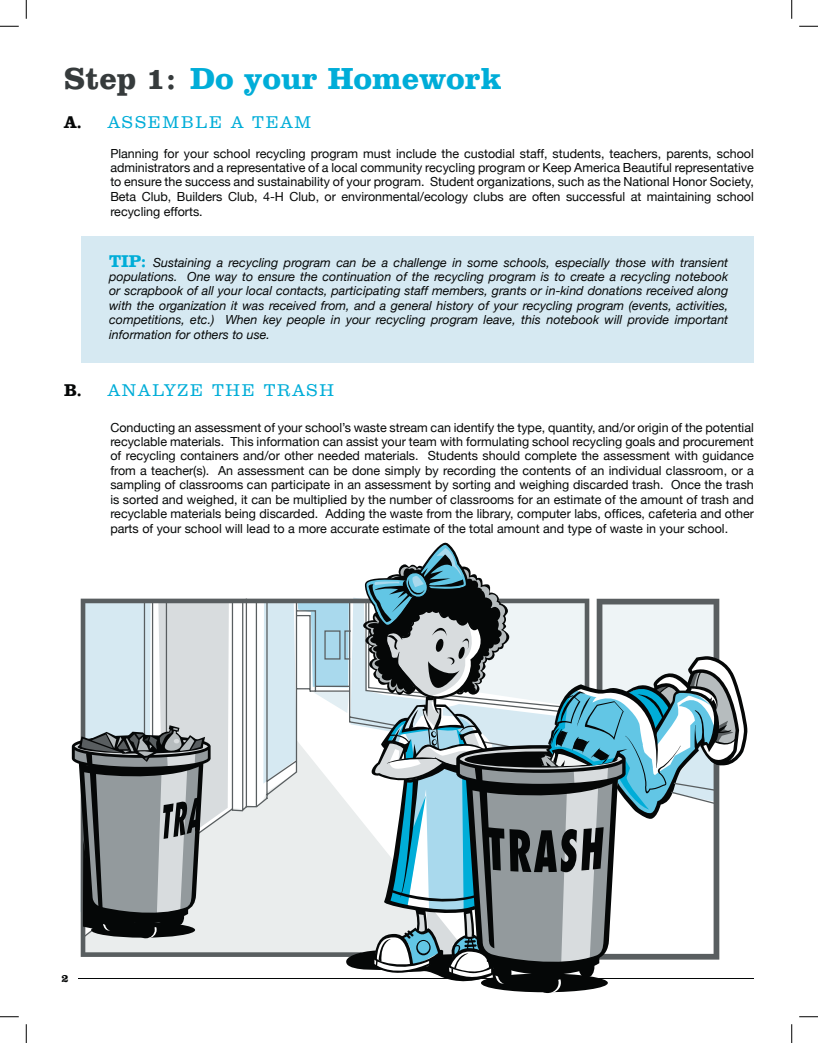
<style>
.page{position:relative;width:818px;height:1043px;background:#fff}
.page>*{position:absolute;margin:0;border:0;box-sizing:border-box;transform-origin:0 0}
.t1{font:700 31.25px "Clarendon BT";color:#00add8}
.t2{font:300 17.5px "Clarendon BT";letter-spacing:.1em;color:#00add8}
.t3{font:12.5px/14.5px "Helvetica Neue";color:#050707;text-align:justify}
.t4{font:italic 12.5px/14.5px "Helvetica Neue";color:#050707;text-align:justify}
.t5{font:700 11.25px "Clarendon BT";color:#050707}
.s1{color:#363b3c}
.s2{font-weight:700;color:#050707}
.s3{font-family:"Clarendon BT";font-weight:700;font-style:normal;font-size:17.5px;color:#00add8}
</style>
<div class="page">
<hr style="left:78px;top:978px;width:675px;height:1px;background:#050707">
<div style="left:82px;top:237px;width:671px;height:126px;background:#d6e9f2"></div>
<svg style="left:81px;top:598px;width:182px;height:358px;background:#c9cdcd"></svg>
<svg style="left:83px;top:598px;width:180px;height:339px"></svg>
<svg style="left:72px;top:600px;width:157px;height:338px;background:#a7adb0"></svg>
<svg style="left:263px;top:542px;width:484px;height:451px"></svg>
<svg style="left:0;top:25px;width:19px;height:2px"></svg>
<svg style="left:799px;top:25px;width:19px;height:2px"></svg>
<svg style="left:0;top:1016px;width:19px;height:1px"></svg>
<svg style="left:799px;top:1016px;width:19px;height:1px"></svg>
<svg style="left:25px;top:0;width:2px;height:19px"></svg>
<svg style="left:25px;top:1024px;width:2px;height:18px"></svg>
<svg style="left:791px;top:0;width:1px;height:19px"></svg>
<svg style="left:791px;top:1024px;width:1px;height:18px"></svg>
<h1 class="t1" style="left:64px;top:59px;width:439px"><span class="s1">Step 1:</span> Do your Homework</h1>
<h2 class="t2" style="left:64px;top:112px;width:248px"><span class="s2">A.</span> ASSEMBLE A TEAM</h2>
<p class="t3" style="left:110px;top:146px;width:645px">Planning for your school recycling program must include the custodial staff, students, teachers, parents, school administrators and a representative of a local community recycling program or Keep America Beautiful representative to ensure the success and sustainability of your program. Student organizations, such as the National Honor Society, Beta Club, Builders Club, 4-H Club, or environmental/ecology clubs are often successful at maintaining school recycling efforts.</p>
<p class="t4" style="left:109px;top:255px;width:620px"><span class="s3">TIP:</span> Sustaining a recycling program can be a challenge in some schools, especially those with transient populations. One way to ensure the continuation of the recycling program is to create a recycling notebook or scrapbook of all your local contacts, participating staff members, grants or in-kind donations received along with the organization it was received from, and a general history of your recycling program (events, activities, competitions, etc.) When key people in your recycling program leave, this notebook will provide important information for others to use.</p>
<h2 class="t2" style="left:64px;top:380px;width:271px"><span class="s2">B.</span> ANALYZE THE TRASH</h2>
<p class="t3" style="left:110px;top:420px;width:645px">Conducting an assessment of your school’s waste stream can identify the type, quantity, and/or origin of the potential recyclable materials. This information can assist your team with formulating school recycling goals and procurement of recycling containers and/or other needed materials. Students should complete the assessment with guidance from a teacher(s). An assessment can be done simply by recording the contents of an individual classroom, or a sampling of classrooms can participate in an assessment by sorting and weighing discarded trash. Once the trash is sorted and weighed, it can be multiplied by the number of classrooms for an estimate of the amount of trash and recyclable materials being discarded. Adding the waste from the library, computer labs, offices, cafeteria and other parts of your school will lead to a more accurate estimate of the total amount and type of waste in your school.</p>
<p class="t5" style="left:61px;top:971px;width:9px">2</p>
</div>
